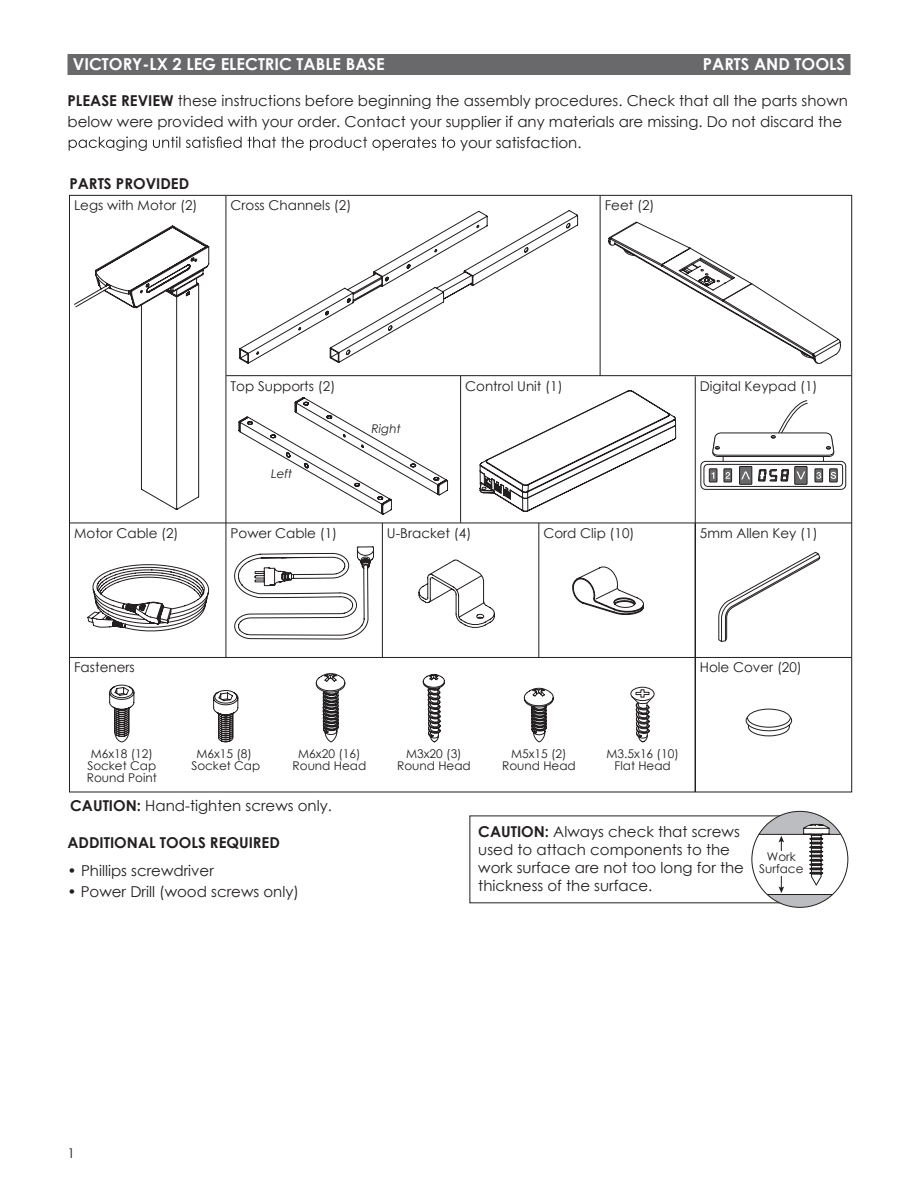
<style>
.page{position:relative;width:918px;height:1188px;background:#fff}
.page>*{position:absolute;margin:0;border:0;box-sizing:border-box;transform-origin:0 0}
.t1{font:700 16.5px "Century Gothic";color:#fff}
.t2{font:15px/18px "Century Gothic";color:#231f20}
.t3{font:700 15px "Century Gothic";color:#231f20}
.t4{font:13.5px "Century Gothic";color:#231f20}
.t5{font:12px/12px "Century Gothic";color:#231f20;text-align:center}
.t6{font:italic 12px "Century Gothic";color:#231f20}
.s1{font-weight:700}
</style>
<div class="page">
<div style="left:68px;top:54px;width:782px;height:21px;background:#69696c"></div>
<svg style="left:69px;top:136px;width:386px;height:15px"></svg>
<hr style="left:226px;top:375px;width:626px;height:1px;background:#231f20">
<hr style="left:69px;top:523px;width:783px;height:1px;background:#231f20">
<hr style="left:69px;top:657px;width:783px;height:1px;background:#231f20">
<svg style="left:87px;top:546px;width:453px;height:86px"></svg>
<svg style="left:109px;top:685px;width:25px;height:57px"></svg>
<hr style="left:695px;top:376px;width:1px;height:416px;background:#231f20">
<hr style="left:538px;top:523px;width:1px;height:135px;background:#231f20">
<hr style="left:382px;top:523px;width:1px;height:135px;background:#231f20">
<hr style="left:226px;top:196px;width:1px;height:462px;background:#231f20">
<hr style="left:600px;top:195px;width:1px;height:181px;background:#231f20">
<svg style="left:213px;top:552px;width:607px;height:190px"></svg>
<hr style="left:460px;top:376px;width:1px;height:147px;background:#231f20">
<svg style="left:141px;top:210px;width:437px;height:300px"></svg>
<svg style="left:74px;top:222px;width:527px;height:142px"></svg>
<svg style="left:608px;top:222px;width:233px;height:142px"></svg>
<svg style="left:239px;top:276px;width:470px;height:239px"></svg>
<svg style="left:480px;top:390px;width:196px;height:121px"></svg>
<div style="left:723px;top:453px;width:101px;height:20px;background:linear-gradient(to right,#fdfdfd,#fdfdfd);border:1px solid #231f20"></div>
<svg style="left:701px;top:461px;width:145px;height:28px"></svg>
<div style="left:701px;top:461px;width:145px;height:29px;border:1px solid #231f20;border-radius:5px"></div>
<svg style="left:704px;top:464px;width:139px;height:22px"></svg>
<div style="left:704px;top:464px;width:139px;height:23px;border:1px solid #231f20;border-radius:4px"></div>
<svg style="left:709px;top:469px;width:8px;height:13px"></svg>
<div style="left:709px;top:469px;width:8px;height:13px;border:1px solid #231f20"></div>
<div style="left:724px;top:469px;width:8px;height:13px;background:#69696c"></div>
<div style="left:724px;top:469px;width:8px;height:13px;border:1px solid #231f20"></div>
<div style="left:740px;top:466px;width:12px;height:18px;background:#69696c"></div>
<div style="left:739px;top:466px;width:13px;height:19px;border:1px solid #231f20"></div>
<div style="left:795px;top:466px;width:12px;height:18px;background:#69696c"></div>
<div style="left:795px;top:466px;width:12px;height:19px;border:1px solid #231f20"></div>
<div style="left:830px;top:469px;width:7px;height:13px;background:#69696c"></div>
<div style="left:829px;top:469px;width:8px;height:13px;border:1px solid #231f20"></div>
<div style="left:815px;top:469px;width:8px;height:13px;background:#69696c"></div>
<div style="left:815px;top:469px;width:8px;height:13px;border:1px solid #231f20"></div>
<svg style="left:712px;top:472px;width:2px;height:7px"></svg>
<svg style="left:726px;top:472px;width:4px;height:7px"></svg>
<svg style="left:816px;top:472px;width:5px;height:7px"></svg>
<svg style="left:831px;top:472px;width:5px;height:7px"></svg>
<svg style="left:796px;top:471px;width:9px;height:8px"></svg>
<svg style="left:741px;top:471px;width:9px;height:8px"></svg>
<svg style="left:758px;top:469px;width:31px;height:13px"></svg>
<svg style="left:712px;top:400px;width:123px;height:57px"></svg>
<div style="left:752px;top:811px;width:96px;height:96px;background:#bcbdc0;border-radius:50%"></div>
<svg style="left:752px;top:823px;width:96px;height:72px"></svg>
<div style="left:779px;top:851px;width:5px;height:25px;background:#fff"></div>
<p class="t1" style="left:73px;top:52px;width:313px">VICTORY-LX 2 LEG ELECTRIC TABLE BASE</p>
<p class="t1" style="left:703px;top:52px;width:144px">PARTS AND TOOLS</p>
<p class="t2" style="left:68px;top:91px;width:782px"><span class="s1">PLEASE REVIEW</span> these instructions before beginning the assembly procedures. Check that all the parts shown</p>
<p class="t2" style="left:68px;top:112px;width:776px">below were provided with your order. Contact your supplier if any materials are missing. Do not discard the</p>
<p class="t2" style="left:460px;top:133px;width:123px">your satisfaction.</p>
<p class="t3" style="left:69px;top:172px;width:121px">PARTS PROVIDED</p>
<p class="t4" style="left:74px;top:196px;width:125px">Legs with Motor (2)</p>
<p class="t4" style="left:231px;top:196px;width:122px">Cross Channels (2)</p>
<p class="t4" style="left:605px;top:196px;width:51px">Feet (2)</p>
<p class="t4" style="left:231px;top:376px;width:106px">Top Supports (2)</p>
<p class="t6" style="left:271px;top:465px;width:23px">Left</p>
<p class="t4" style="left:74px;top:523px;width:106px">Motor Cable (2)</p>
<p class="t4" style="left:231px;top:523px;width:108px">Power Cable (1)</p>
<p class="t6" style="left:372px;top:420px;width:31px">Right</p>
<p class="t4" style="left:465px;top:376px;width:99px">Control Unit (1)</p>
<p class="t4" style="left:700px;top:376px;width:119px">Digital Keypad (1)</p>
<p class="t4" style="left:387px;top:523px;width:86px">U-Bracket (4)</p>
<p class="t4" style="left:543px;top:523px;width:93px">Cord Clip (10)</p>
<p class="t4" style="left:700px;top:523px;width:119px">5mm Allen Key (1)</p>
<p class="t4" style="left:74px;top:658px;width:62px">Fasteners</p>
<p class="t4" style="left:700px;top:658px;width:104px">Hole Cover (20)</p>
<p class="t5" style="left:87px;top:747px;width:72px">M6x18 (12)<br>Socket Cap<br>Round Point</p>
<p class="t5" style="left:191px;top:747px;width:70px">M6x15 (8)<br>Socket Cap</p>
<p class="t5" style="left:293px;top:747px;width:75px">M6x20 (16)<br>Round Head</p>
<p class="t5" style="left:607px;top:747px;width:74px">M3.5x16 (10)<br>Flat Head</p>
<p class="t5" style="left:397px;top:747px;width:75px">M3x20 (3)<br>Round Head</p>
<p class="t5" style="left:502px;top:747px;width:75px">M5x15 (2)<br>Round Head</p>
<p class="t2" style="left:70px;top:796px;width:263px"><span class="s1">CAUTION:</span> Hand-tighten screws only.</p>
<p class="t3" style="left:68px;top:831px;width:214px">ADDITIONAL TOOLS REQUIRED</p>
<p class="t2" style="left:68px;top:861px;width:148px">• Phillips screwdriver</p>
<p class="t2" style="left:68px;top:882px;width:233px">• Power Drill (wood screws only)</p>
<p class="t2" style="left:478px;top:822px;width:267px"><span class="s1">CAUTION:</span> Always check that screws used to attach components to the work surface are not too long for the thickness of the surface.</p>
<p class="t5" style="left:759px;top:851px;width:46px">Work<br>Surface</p>
<p class="t4" style="left:68px;top:1143px;width:9px">1</p>
</div>
